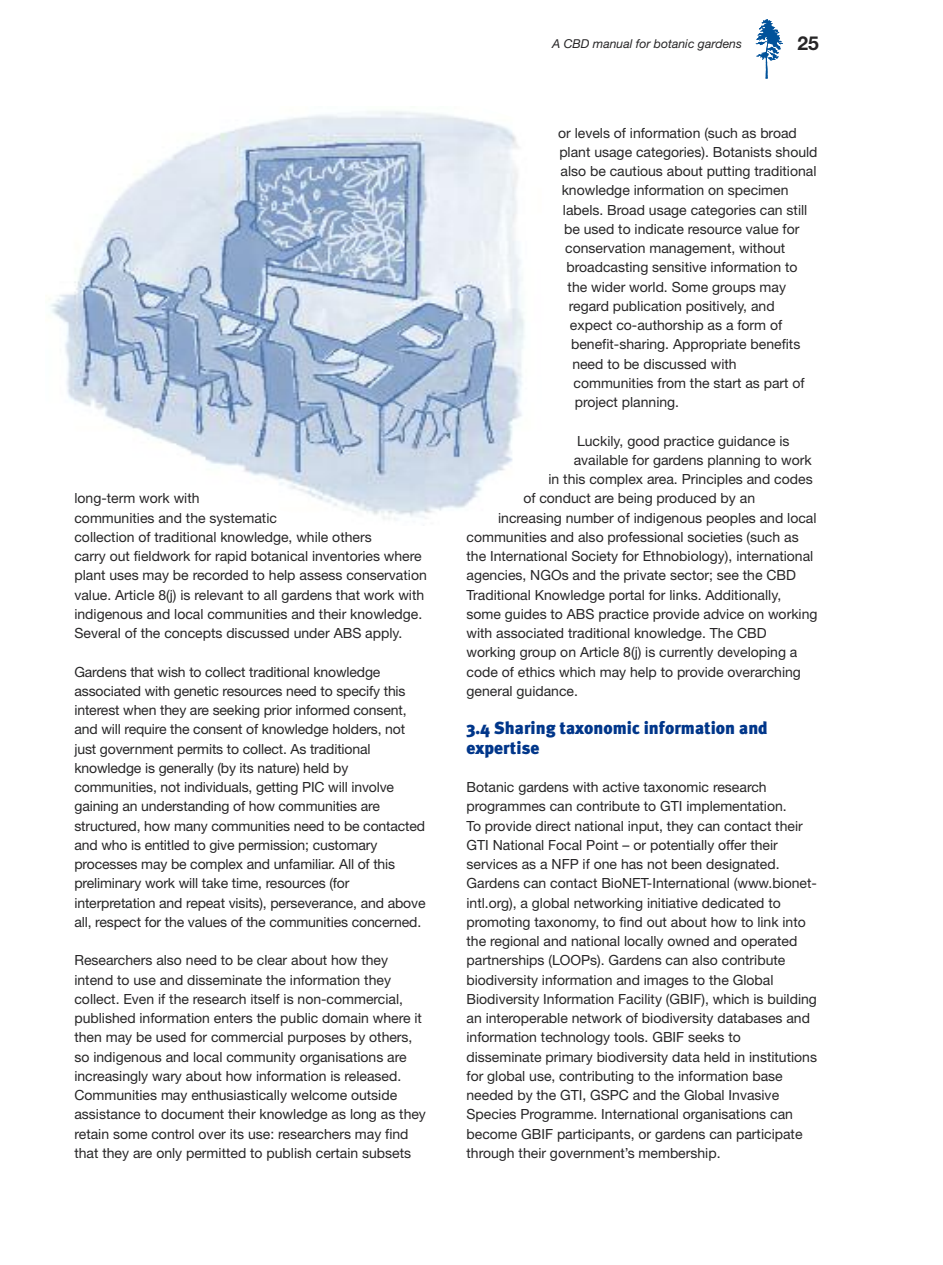
<style>
.page{position:relative;width:943px;height:1265px;background:#fff}
.page>*{position:absolute;margin:0;border:0;box-sizing:border-box;transform-origin:0 0}
.t1{font:700 19.25px "Helvetica Neue";color:#272627}
.t2{font:900 17.5px/19.2px "Meta Plus";color:#00368a}
.t3{font:14px/19.2px "Helvetica Neue";color:#272627}
.t4{font:italic 12.25px "Helvetica Neue";color:#272627}
</style>
<div class="page">
<svg style="left:755px;top:19px;width:27px;height:60px"></svg>
<img style="left:50px;top:111px;width:475px;height:409px">
<p class="t3" style="left:74px;top:490px;width:354px">long-term work with<br>communities and the systematic<br>collection of traditional knowledge, while others<br>carry out fieldwork for rapid botanical inventories where plant uses may be recorded to help assess conservation value. Article 8(j) is relevant to all gardens that work with indigenous and local communities and their knowledge.<br>Several of the concepts discussed under ABS apply.</p>
<p class="t3" style="left:74px;top:663px;width:352px">Gardens that wish to collect traditional knowledge associated with genetic resources need to specify this interest when they are seeking prior informed consent, and will require the consent of knowledge holders, not just government permits to collect. As traditional knowledge is generally (by its nature) held by communities, not individuals, getting PIC will involve gaining an understanding of how communities are structured, how many communities need to be contacted and who is entitled to give permission; customary processes may be complex and unfamiliar. All of this preliminary work will take time, resources (for interpretation and repeat visits), perseverance, and above all, respect for the values of the communities concerned.</p>
<p class="t3" style="left:74px;top:952px;width:353px">Researchers also need to be clear about how they intend to use and disseminate the information they collect. Even if the research itself is non-commercial, published information enters the public domain where it then may be used for commercial purposes by others, so indigenous and local community organisations are increasingly wary about how information is released.<br>Communities may enthusiastically welcome outside assistance to document their knowledge as long as they retain some control over its use: researchers may find that they are only permitted to publish certain subsets</p>
<p class="t4" style="left:552px;top:39px;width:191px">A CBD manual for botanic gardens</p>
<h1 class="t1" style="left:797px;top:36px;width:23px">25</h1>
<p class="t3" style="left:558px;top:124px;width:240px">or levels of information (such as broad</p>
<p class="t3" style="left:559px;top:144px;width:260px">plant usage categories). Botanists should</p>
<p class="t3" style="left:560px;top:163px;width:257px">also be cautious about putting traditional</p>
<p class="t3" style="left:561px;top:182px;width:228px">knowledge information on specimen</p>
<p class="t3" style="left:563px;top:201px;width:246px">labels. Broad usage categories can still</p>
<p class="t3" style="left:564px;top:221px;width:237px">be used to indicate resource value for</p>
<p class="t3" style="left:565px;top:240px;width:221px">conservation management, without</p>
<p class="t3" style="left:566px;top:259px;width:232px">broadcasting sensitive information to</p>
<p class="t3" style="left:567px;top:278px;width:220px">the wider world. Some groups may</p>
<p class="t3" style="left:569px;top:298px;width:207px">regard publication positively, and</p>
<p class="t3" style="left:570px;top:317px;width:214px">expect co-authorship as a form of</p>
<p class="t3" style="left:571px;top:336px;width:231px">benefit-sharing. Appropriate benefits</p>
<p class="t3" style="left:572px;top:355px;width:166px">need to be discussed with</p>
<p class="t3" style="left:573px;top:375px;width:233px">communities from the start as part of</p>
<p class="t3" style="left:574px;top:394px;width:106px">project planning.</p>
<p class="t3" style="left:577px;top:432px;width:214px">Luckily, good practice guidance is</p>
<p class="t3" style="left:573px;top:452px;width:239px">available for gardens planning to work</p>
<p class="t3" style="left:548px;top:471px;width:266px">in this complex area. Principles and codes</p>
<p class="t3" style="left:523px;top:490px;width:233px">of conduct are being produced by an</p>
<p class="t3" style="left:498px;top:509px;width:320px">increasing number of indigenous peoples and local</p>
<p class="t3" style="left:466px;top:529px;width:333px">communities and also professional societies (such as</p>
<p class="t3" style="left:466px;top:548px;width:348px">the International Society for Ethnobiology), international</p>
<p class="t3" style="left:466px;top:567px;width:331px">agencies, NGOs and the private sector; see the CBD</p>
<p class="t3" style="left:466px;top:586px;width:316px">Traditional Knowledge portal for links. Additionally,</p>
<p class="t3" style="left:466px;top:606px;width:352px">some guides to ABS practice provide advice on working</p>
<p class="t3" style="left:466px;top:625px;width:302px">with associated traditional knowledge. The CBD</p>
<p class="t3" style="left:466px;top:644px;width:332px">working group on Article 8(j) is currently developing a</p>
<p class="t3" style="left:466px;top:663px;width:336px">code of ethics which may help to provide overarching</p>
<p class="t3" style="left:466px;top:683px;width:113px">general guidance.</p>
<p class="t2" style="left:466px;top:719px;width:303px">3.4 Sharing taxonomic information and expertise</p>
<p class="t3" style="left:466px;top:779px;width:352px">Botanic gardens with active taxonomic research programmes can contribute to GTI implementation.<br>To provide direct national input, they can contact their GTI National Focal Point – or potentially offer their services as a NFP if one has not been designated.<br>Gardens can contact BioNET-International (www.bionet&shy;intl.org), a global networking initiative dedicated to promoting taxonomy, to find out about how to link into the regional and national locally owned and operated partnerships (LOOPs). Gardens can also contribute biodiversity information and images to the Global Biodiversity Information Facility (GBIF), which is building an interoperable network of biodiversity databases and information technology tools. GBIF seeks to disseminate primary biodiversity data held in institutions for global use, contributing to the information base needed by the GTI, GSPC and the Global Invasive Species Programme. International organisations can become GBIF participants, or gardens can participate through their government’s membership.</p>
</div>
